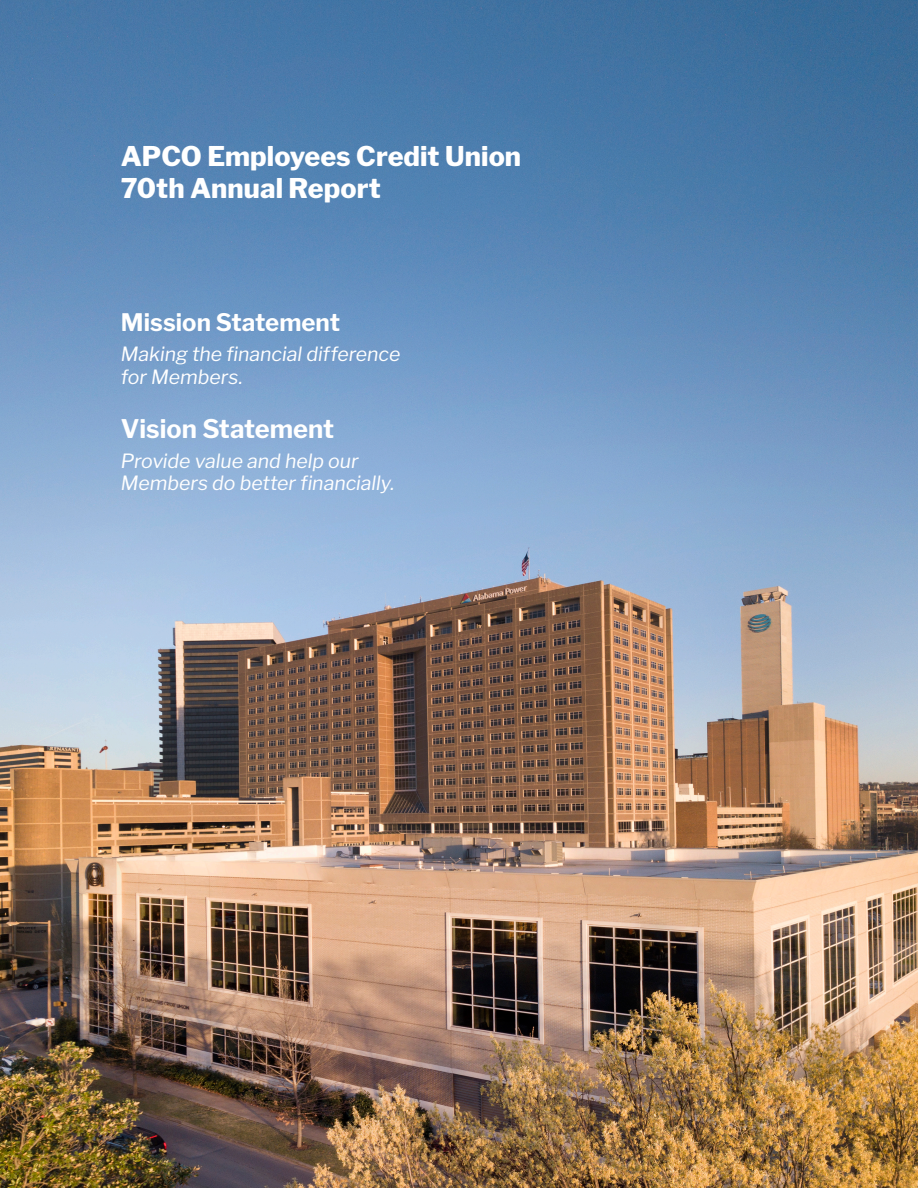
<style>
.page{position:relative;width:918px;height:1188px;background:#fff}
.page>*{position:absolute;margin:0;border:0;box-sizing:border-box;transform-origin:0 0}
.Paragraph_Style_1{font:800 27px "Libre Franklin";color:#fff}
.Paragraph_Style_1-2{font:700 25.5px "Libre Franklin";color:#fff}
.Paragraph_Style_1-3{font:700 24px "Libre Franklin";color:#fff}
.Paragraph_Style_1-4{font:italic 19.5px/22.5px "Libre Franklin";color:#fff}
</style>
<div class="page">
<img style="left:0;top:0;width:918px;height:1188px">
<p class="Paragraph_Style_1" style="left:121px;top:140px;width:402px">APCO Employees Credit Union</p>
<p class="Paragraph_Style_1" style="left:121px;top:172px;width:261px">70th Annual Report</p>
<p class="Paragraph_Style_1-3" style="left:121px;top:308px;width:221px">Mission Statement</p>
<p class="Paragraph_Style_1-4" style="left:121px;top:343px;width:281px">Making the financial difference for Members.</p>
<p class="Paragraph_Style_1-2" style="left:121px;top:413px;width:215px">Vision Statement</p>
<p class="Paragraph_Style_1-4" style="left:121px;top:450px;width:275px">Provide value and help our<br>Members do better financially.</p>
</div>
